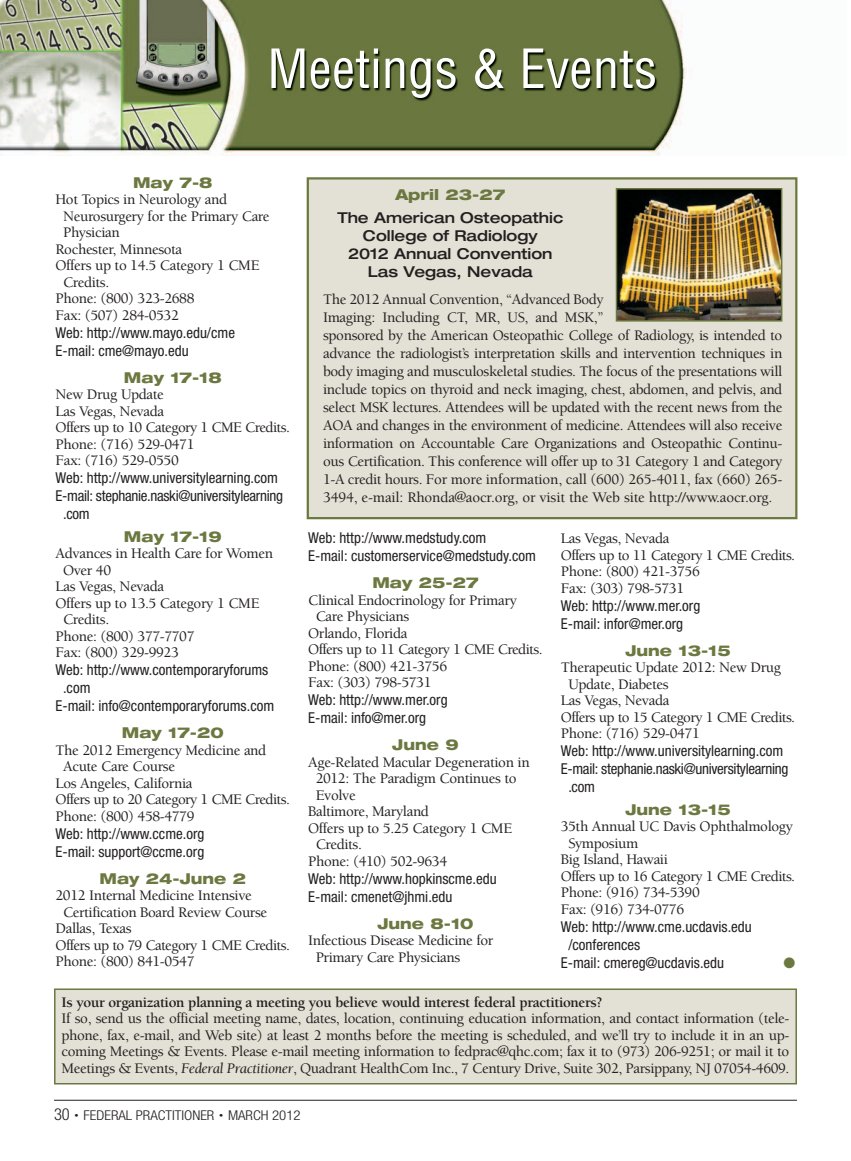
<style>
.page{position:relative;width:851px;height:1161px;background:#fff}
.page>*{position:absolute;margin:0;border:0;box-sizing:border-box;transform-origin:0 0}
.t2{font:500 15px/16.5px "Berkeley Std";letter-spacing:-.025em;color:#231f20}
.Box_text{font:500 15px/18px "Berkeley Std";letter-spacing:-.025em;color:#231f20}
.Web{font:condensed 15px/18px "Helvetica Neue LT Std";color:#231f20}
.date{font:800 expanded 15px "Helvetica Neue LT Std";color:#6b7840}
.Web-2{font:condensed 15px/18px "Helvetica Neue LT Std";letter-spacing:-.02em;color:#231f20}
.Box_text-2{font:700 15px "Berkeley Std";letter-spacing:-.025em;color:#231f20}
.highlite{font:500 expanded 15px/18px "Helvetica Neue LT Std";color:#231f20;text-align:center}
.Web-3{font:15px "Zapf Dingbats ITC";color:#6b7840}
.t1{font:300 condensed 13.5px "Helvetica Neue LT Std";color:#231f20;scale:1.1 1}
.s1{font-weight:400;font-style:italic}
.s2{font-size:16.5px}
.s3{font-size:7.5px}
</style>
<div class="page">
<img style="left:0;top:0;width:687px;height:155px">
<img style="left:271px;top:48px;width:384px;height:50px">
<hr style="left:54px;top:1100px;width:742px;height:1px;background:#231f20">
<div style="left:306px;top:177px;width:491px;height:342px;background:#e3e1d5;border:2px solid #6b7840"></div>
<img style="left:618px;top:191px;width:161px;height:128px">
<div style="left:615px;top:188px;width:167px;height:134px;border:2px solid #6b7840"></div>
<div style="left:55px;top:989px;width:741px;height:95px;background:#e3e1d5"></div>
<div style="left:54px;top:988px;width:742px;height:96px;border:2px solid #6b7840"></div>
<p class="date" style="left:133px;top:173px;width:81px">May 7-8</p>
<p class="t2" style="left:63px;top:192px;width:208px;text-indent:-8px">Hot Topics in Neurology and<br>Neurosurgery for the Primary Care<br>Physician</p>
<p class="t2" style="left:56px;top:241px;width:128px">Rochester, Minnesota</p>
<p class="t2" style="left:63px;top:258px;width:198px;text-indent:-8px">Offers up to 14.5 Category 1 CME<br>Credits.</p>
<p class="t2" style="left:56px;top:291px;width:140px">Phone: (800) 323-2688</p>
<p class="t2" style="left:56px;top:307px;width:125px">Fax: (507) 284-0532</p>
<p class="Web" style="left:56px;top:323px;width:181px">Web: http://www.mayo.edu/cme</p>
<p class="Web" style="left:56px;top:341px;width:135px">E-mail: cme@mayo.edu</p>
<p class="date" style="left:124px;top:368px;width:99px">May 17-18</p>
<p class="t2" style="left:56px;top:387px;width:110px">New Drug Update</p>
<p class="t2" style="left:56px;top:403px;width:110px">Las Vegas, Nevada</p>
<p class="t2" style="left:56px;top:420px;width:236px">Offers up to 10 Category 1 CME Credits.</p>
<p class="t2" style="left:56px;top:436px;width:140px">Phone: (716) 529-0471</p>
<p class="t2" style="left:56px;top:453px;width:125px">Fax: (716) 529-0550</p>
<p class="Web" style="left:56px;top:469px;width:224px">Web: http://www.universitylearning.com</p>
<p class="Web-2" style="left:63px;top:487px;width:221px;text-indent:-8px">E-mail: stephanie.naski@universitylearning .com</p>
<p class="date" style="left:124px;top:527px;width:99px">May 17-19</p>
<p class="t2" style="left:63px;top:546px;width:211px;text-indent:-8px">Advances in Health Care for Women<br>Over 40</p>
<p class="t2" style="left:56px;top:579px;width:110px">Las Vegas, Nevada</p>
<p class="t2" style="left:63px;top:595px;width:198px;text-indent:-8px">Offers up to 13.5 Category 1 CME<br>Credits.</p>
<p class="t2" style="left:56px;top:628px;width:140px">Phone: (800) 377-7707</p>
<p class="t2" style="left:56px;top:645px;width:125px">Fax: (800) 329-9923</p>
<p class="Web" style="left:63px;top:661px;width:207px;text-indent:-8px">Web: http://www.contemporaryforums .com</p>
<p class="Web" style="left:56px;top:697px;width:220px">E-mail: info@contemporaryforums.com</p>
<p class="date" style="left:122px;top:723px;width:103px">May 17-20</p>
<p class="t2" style="left:63px;top:742px;width:205px;text-indent:-8px">The 2012 Emergency Medicine and<br>Acute Care Course</p>
<p class="t2" style="left:56px;top:775px;width:138px">Los Angeles, California</p>
<p class="t2" style="left:56px;top:792px;width:236px">Offers up to 20 Category 1 CME Credits.</p>
<p class="t2" style="left:56px;top:808px;width:140px">Phone: (800) 458-4779</p>
<p class="Web" style="left:56px;top:824px;width:150px">Web: http://www.ccme.org</p>
<p class="Web" style="left:56px;top:842px;width:150px">E-mail: support@ccme.org</p>
<p class="date" style="left:99px;top:869px;width:148px">May 24-June 2</p>
<p class="t2" style="left:63px;top:888px;width:206px;text-indent:-8px">2012 Internal Medicine Intensive<br>Certification Board Review Course</p>
<p class="t2" style="left:56px;top:921px;width:78px">Dallas, Texas</p>
<p class="t2" style="left:56px;top:937px;width:236px">Offers up to 79 Category 1 CME Credits.</p>
<p class="t2" style="left:56px;top:954px;width:140px">Phone: (800) 841-0547</p>
<p class="date" style="left:395px;top:185px;width:111px">April 23-27</p>
<p class="highlite" style="left:337px;top:208px;width:227px">The American Osteopathic<br>College of Radiology<br>2012 Annual Convention</p>
<p class="highlite" style="left:368px;top:262px;width:166px">Las Vegas, Nevada</p>
<p class="Box_text" style="left:323px;top:291px;width:461px">The 2012 Annual Convention, “Advanced Body<br>Imaging: Including CT, MR, US, and MSK,”<br>sponsored by the American Osteopathic College of Radiology, is intended to advance the radiologist’s interpretation skills and intervention techniques in body imaging and musculoskeletal studies. The focus of the presentations will include topics on thyroid and neck imaging, chest, abdomen, and pelvis, and select MSK lectures. Attendees will be updated with the recent news from the AOA and changes in the environment of medicine. Attendees will also receive information on Accountable Care Organizations and Osteopathic Continu&shy;ous Certification. This conference will offer up to 31 Category 1 and Category 1-A credit hours. For more information, call (600) 265-4011, fax (660) 265- 3494, e-mail: Rhonda@aocr.org, or visit the Web site http://www.aocr.org.</p>
<p class="Web" style="left:308px;top:529px;width:180px">Web: http://www.medstudy.com</p>
<p class="Web" style="left:308px;top:547px;width:229px">E-mail: customerservice@medstudy.com</p>
<p class="date" style="left:372px;top:573px;width:108px">May 25-27</p>
<p class="t2" style="left:315px;top:592px;width:203px;text-indent:-8px">Clinical Endocrinology for Primary<br>Care Physicians</p>
<p class="t2" style="left:308px;top:625px;width:101px">Orlando, Florida</p>
<p class="t2" style="left:308px;top:642px;width:236px">Offers up to 11 Category 1 CME Credits.</p>
<p class="t2" style="left:308px;top:658px;width:140px">Phone: (800) 421-3756</p>
<p class="t2" style="left:308px;top:675px;width:125px">Fax: (303) 798-5731</p>
<p class="Web" style="left:308px;top:691px;width:141px">Web: http://www.mer.org</p>
<p class="Web" style="left:308px;top:709px;width:119px">E-mail: info@mer.org</p>
<p class="date" style="left:392px;top:735px;width:68px">June 9</p>
<p class="t2" style="left:315px;top:754px;width:215px;text-indent:-8px">Age-Related Macular Degeneration in<br>2012: The Paradigm Continues to<br>Evolve</p>
<p class="t2" style="left:308px;top:804px;width:122px">Baltimore, Maryland</p>
<p class="t2" style="left:315px;top:820px;width:198px;text-indent:-8px">Offers up to 5.25 Category 1 CME<br>Credits.</p>
<p class="t2" style="left:308px;top:853px;width:140px">Phone: (410) 502-9634</p>
<p class="Web" style="left:308px;top:870px;width:190px">Web: http://www.hopkinscme.edu</p>
<p class="Web" style="left:308px;top:888px;width:146px">E-mail: cmenet@jhmi.edu</p>
<p class="date" style="left:377px;top:914px;width:98px">June 8-10</p>
<p class="t2" style="left:315px;top:933px;width:179px;text-indent:-8px">Infectious Disease Medicine for<br>Primary Care Physicians</p>
<p class="t2" style="left:561px;top:531px;width:110px">Las Vegas, Nevada</p>
<p class="t2" style="left:561px;top:547px;width:236px">Offers up to 11 Category 1 CME Credits.</p>
<p class="t2" style="left:561px;top:564px;width:140px">Phone: (800) 421-3756</p>
<p class="t2" style="left:561px;top:580px;width:125px">Fax: (303) 798-5731</p>
<p class="Web" style="left:561px;top:596px;width:141px">Web: http://www.mer.org</p>
<p class="Web" style="left:561px;top:614px;width:124px">E-mail: infor@mer.org</p>
<p class="date" style="left:625px;top:641px;width:107px">June 13-15</p>
<p class="t2" style="left:568px;top:660px;width:214px;text-indent:-8px">Therapeutic Update 2012: New Drug<br>Update, Diabetes</p>
<p class="t2" style="left:561px;top:693px;width:110px">Las Vegas, Nevada</p>
<p class="t2" style="left:561px;top:709px;width:236px">Offers up to 15 Category 1 CME Credits.</p>
<p class="t2" style="left:561px;top:726px;width:140px">Phone: (716) 529-0471</p>
<p class="Web" style="left:561px;top:742px;width:224px">Web: http://www.universitylearning.com</p>
<p class="Web-2" style="left:568px;top:760px;width:221px;text-indent:-8px">E-mail: stephanie.naski@universitylearning .com</p>
<p class="date" style="left:625px;top:800px;width:107px">June 13-15</p>
<p class="t2" style="left:568px;top:819px;width:226px;text-indent:-8px">35th Annual UC Davis Ophthalmology<br>Symposium</p>
<p class="t2" style="left:561px;top:852px;width:109px">Big Island, Hawaii</p>
<p class="t2" style="left:561px;top:868px;width:236px">Offers up to 16 Category 1 CME Credits.</p>
<p class="t2" style="left:561px;top:885px;width:140px">Phone: (916) 734-5390</p>
<p class="t2" style="left:561px;top:901px;width:125px">Fax: (916) 734-0776</p>
<p class="Web" style="left:568px;top:917px;width:185px;text-indent:-8px">Web: http://www.cme.ucdavis.edu /conferences</p>
<p class="Web" style="left:561px;top:953px;width:165px">E-mail: cmereg@ucdavis.edu</p>
<p class="Web-3" style="left:783px;top:956px;width:13px">●</p>
<p class="Box_text-2" style="left:62px;top:994px;width:542px">Is your organization planning a meeting you believe would interest federal practitioners?</p>
<p class="Box_text" style="left:62px;top:1010px;width:729px;line-height:16.5px;text-align:justify">If so, send us the official meeting name, dates, location, continuing education information, and contact information (tele&shy;phone, fax, e-mail, and Web site) at least 2 months before the meeting is scheduled, and we’ll try to include it in an up&shy;coming Meetings &amp; Events. Please e-mail meeting information to fedprac@qhc.com; fax it to (973) 206-9251; or mail it to Meetings &amp; Events, <span class="s1">Federal Practitioner</span>, Quadrant HealthCom Inc., 7 Century Drive, Suite 302, Parsippany, NJ 07054-4609.</p>
<p class="t1" style="left:54px;top:1107px;width:226px"><span class="s2">30</span> <span class="s3">•</span> FEDERAL PRACTITIONER <span class="s3">•</span> MARCH 2012</p>
</div>
